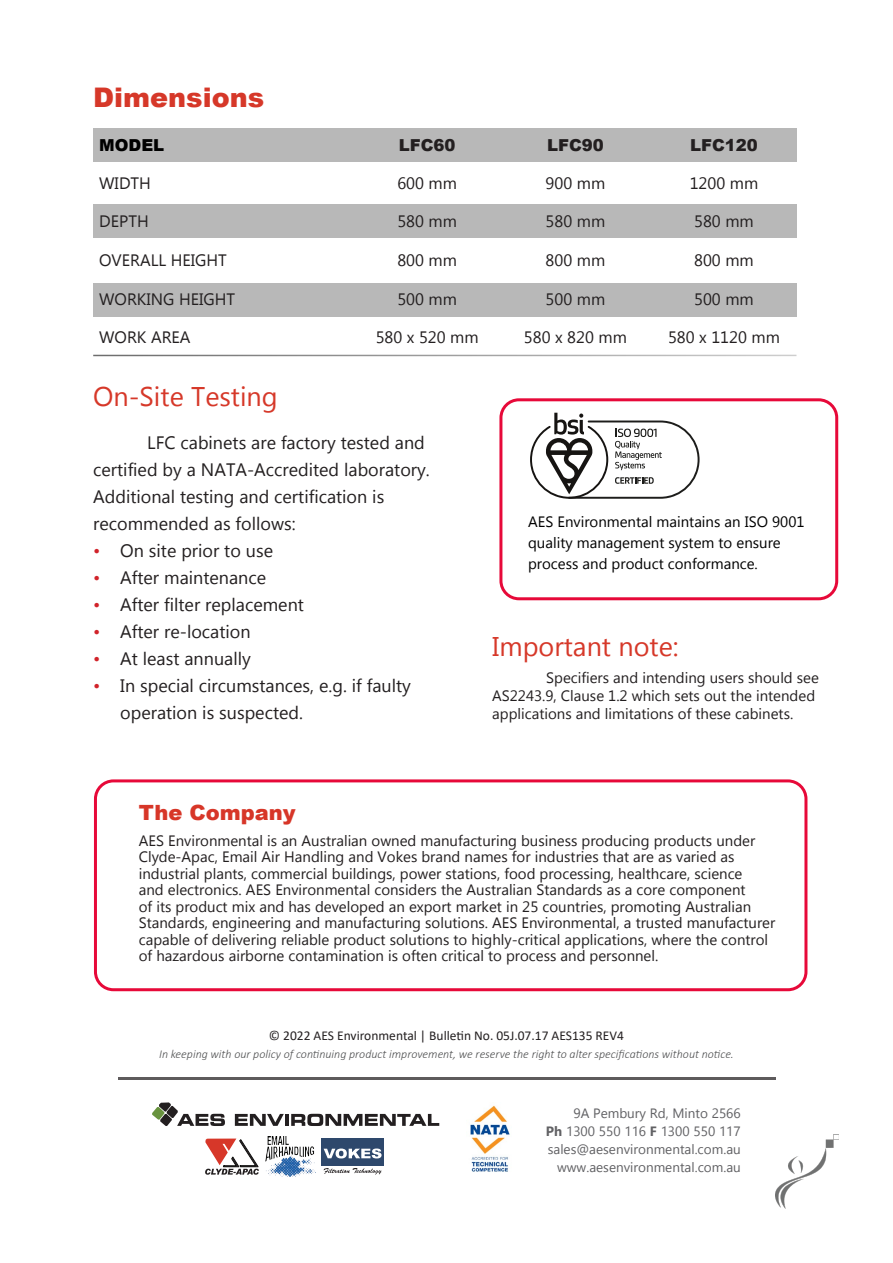
<style>
.page{position:relative;width:893px;height:1263px;background:#fff}
.page>*{position:absolute;margin:0;border:0;box-sizing:border-box;transform-origin:0 0}
.t1{font:27px "Myanmar Text";color:#d63829}
.t2{font:900 27px "Arial";color:#d63829}
.t3{font:900 21px "Arial";color:#d73628}
.t4{font:18px/27px "Myanmar Text";color:#231f20}
.t5{font:16.5px "Myanmar Text";color:#231f20}
.t6{font:900 16.5px "Arial";color:#231f20}
.t7{font:900 16.5px "Arial";color:#000}
.t8{font:15px/16.5px "Myanmar Text";color:#231f20}
.t9{font:15px/21px "Myanmar Text";color:#000}
.t10{font:13.5px "Gadugi";color:#616164}
.t11{font:13.5px "Calibri";color:#231f20}
.t12{font:italic 300 12px "Calibri";color:#4e4f50}
.s1{color:#d1232a}
.s2{font-weight:700}
</style>
<div class="page">
<div style="left:93px;top:284px;width:703px;height:33px;background:#b8b8b8"></div>
<div style="left:93px;top:204px;width:703px;height:33px;background:#b8b8b8"></div>
<div style="left:93px;top:128px;width:703px;height:34px;background:#b8b8b8"></div>
<div style="left:499px;top:398px;width:339px;height:202px;border:3px solid #e70939;border-radius:18px"></div>
<div style="left:94px;top:779px;width:713px;height:212px;border:3px solid #e70939;border-radius:18px"></div>
<svg style="left:530px;top:413px;width:170px;height:86px"></svg>
<hr style="left:93px;top:355px;width:703px;height:1px;background:#000">
<hr style="left:118px;top:1078px;width:657px;height:2px;background:#231f20">
<svg style="left:235px;top:1114px;width:49px;height:12px"></svg>
<hr style="left:285px;top:1114px;width:4px;height:12px;background:#231f20">
<svg style="left:291px;top:1114px;width:148px;height:12px"></svg>
<svg style="left:152px;top:1102px;width:73px;height:24px"></svg>
<img style="left:265px;top:1137px;width:50px;height:39px">
<div style="left:321px;top:1138px;width:63px;height:28px;background:#2e486c"></div>
<svg style="left:324px;top:1148px;width:58px;height:10px"></svg>
<svg style="left:324px;top:1168px;width:58px;height:7px"></svg>
<svg style="left:205px;top:1138px;width:54px;height:37px"></svg>
<img style="left:470px;top:1105px;width:40px;height:67px">
<img style="left:775px;top:1135px;width:64px;height:73px">
<p class="t2" style="left:93px;top:77px;width:173px">Dimensions</p>
<p class="t7" style="left:99px;top:133px;width:67px">MODEL</p>
<p class="t6" style="left:399px;top:133px;width:58px">LFC60</p>
<p class="t6" style="left:547px;top:133px;width:58px">LFC90</p>
<p class="t6" style="left:690px;top:133px;width:69px">LFC120</p>
<p class="t5" style="left:99px;top:173px;width:53px">WIDTH</p>
<p class="t5" style="left:397px;top:173px;width:61px">600 mm</p>
<p class="t5" style="left:546px;top:173px;width:61px">900 mm</p>
<p class="t5" style="left:690px;top:173px;width:70px">1200 mm</p>
<p class="t5" style="left:99px;top:212px;width:51px">DEPTH</p>
<p class="t5" style="left:397px;top:212px;width:61px">580 mm</p>
<p class="t5" style="left:546px;top:212px;width:61px">580 mm</p>
<p class="t5" style="left:694px;top:212px;width:61px">580 mm</p>
<p class="t5" style="left:99px;top:251px;width:129px">OVERALL HEIGHT</p>
<p class="t5" style="left:397px;top:251px;width:61px">800 mm</p>
<p class="t5" style="left:546px;top:251px;width:61px">800 mm</p>
<p class="t5" style="left:694px;top:251px;width:61px">800 mm</p>
<p class="t5" style="left:99px;top:290px;width:137px">WORKING HEIGHT</p>
<p class="t5" style="left:397px;top:290px;width:61px">500 mm</p>
<p class="t5" style="left:546px;top:290px;width:61px">500 mm</p>
<p class="t5" style="left:694px;top:290px;width:61px">500 mm</p>
<p class="t5" style="left:99px;top:327px;width:93px">WORK AREA</p>
<p class="t5" style="left:376px;top:327px;width:104px">580 x 520 mm</p>
<p class="t5" style="left:524px;top:327px;width:104px">580 x 820 mm</p>
<p class="t5" style="left:668px;top:327px;width:113px">580 x 1120 mm</p>
<p class="t1" style="left:93px;top:381px;width:186px">On-Site Testing</p>
<p class="t4" style="left:93px;top:430px;width:338px;text-indent:54px">LFC cabinets are factory tested and certified by a NATA-Accredited laboratory.<br>Additional testing and certification is recommended as follows:</p>
<p class="t4" style="left:93px;top:538px;width:181px"><span class="s1">•</span> On site prior to use</p>
<p class="t4" style="left:93px;top:565px;width:174px"><span class="s1">•</span> After maintenance</p>
<p class="t4" style="left:93px;top:592px;width:212px"><span class="s1">•</span> After filter replacement</p>
<p class="t4" style="left:93px;top:619px;width:159px"><span class="s1">•</span> After re-location</p>
<p class="t4" style="left:93px;top:646px;width:159px"><span class="s1">•</span> At least annually</p>
<p class="t4" style="left:120px;top:673px;width:292px;text-indent:-27px"><span class="s1">•</span> In special circumstances, e.g. if faulty operation is suspected.</p>
<p class="t9" style="left:528px;top:511px;width:278px">AES Environmental maintains an ISO 9001 quality management system to ensure process and product conformance.</p>
<p class="t1" style="left:492px;top:631px;width:188px">Important note:</p>
<p class="t8" style="left:492px;top:669px;width:328px;line-height:18px;text-indent:54px">Specifiers and intending users should see<br>AS2243.9, Clause 1.2 which sets out the intended applications and limitations of these cabinets.</p>
<p class="t3" style="left:139px;top:797px;width:158px">The Company</p>
<p class="t8" style="left:139px;top:832px;width:638px">AES Environmental is an Australian owned manufacturing business producing products under Clyde-Apac, Email Air Handling and Vokes brand names for industries that are as varied as industrial plants, commercial buildings, power stations, food processing, healthcare, science<br>and electronics. AES Environmental considers the Australian Standards as a core component<br>of its product mix and has developed an export market in 25 countries, promoting Australian Standards, engineering and manufacturing solutions. AES Environmental, a trusted manufacturer capable of delivering reliable product solutions to highly-critical applications, where the control of hazardous airborne contamination is often critical to process and personnel.</p>
<p class="t11" style="left:269px;top:1026px;width:357px">© 2022 AES Environmental | Bulletin No. 05J.07.17 AES135 REV4</p>
<p class="t12" style="left:159px;top:1046px;width:576px">In keeping with our policy of continuing product improvement, we reserve the right to alter specifications without notice.</p>
<p class="t10" style="left:573px;top:1105px;width:169px">9A Pembury Rd, Minto 2566</p>
<p class="t10" style="left:546px;top:1123px;width:196px"><span class="s2">Ph</span> 1300 550 116 <span class="s2">F</span> 1300 550 117</p>
<p class="t10" style="left:548px;top:1141px;width:195px">sales@aesenvironmental.com.au</p>
<p class="t10" style="left:557px;top:1159px;width:185px">www.aesenvironmental.com.au</p>
</div>
